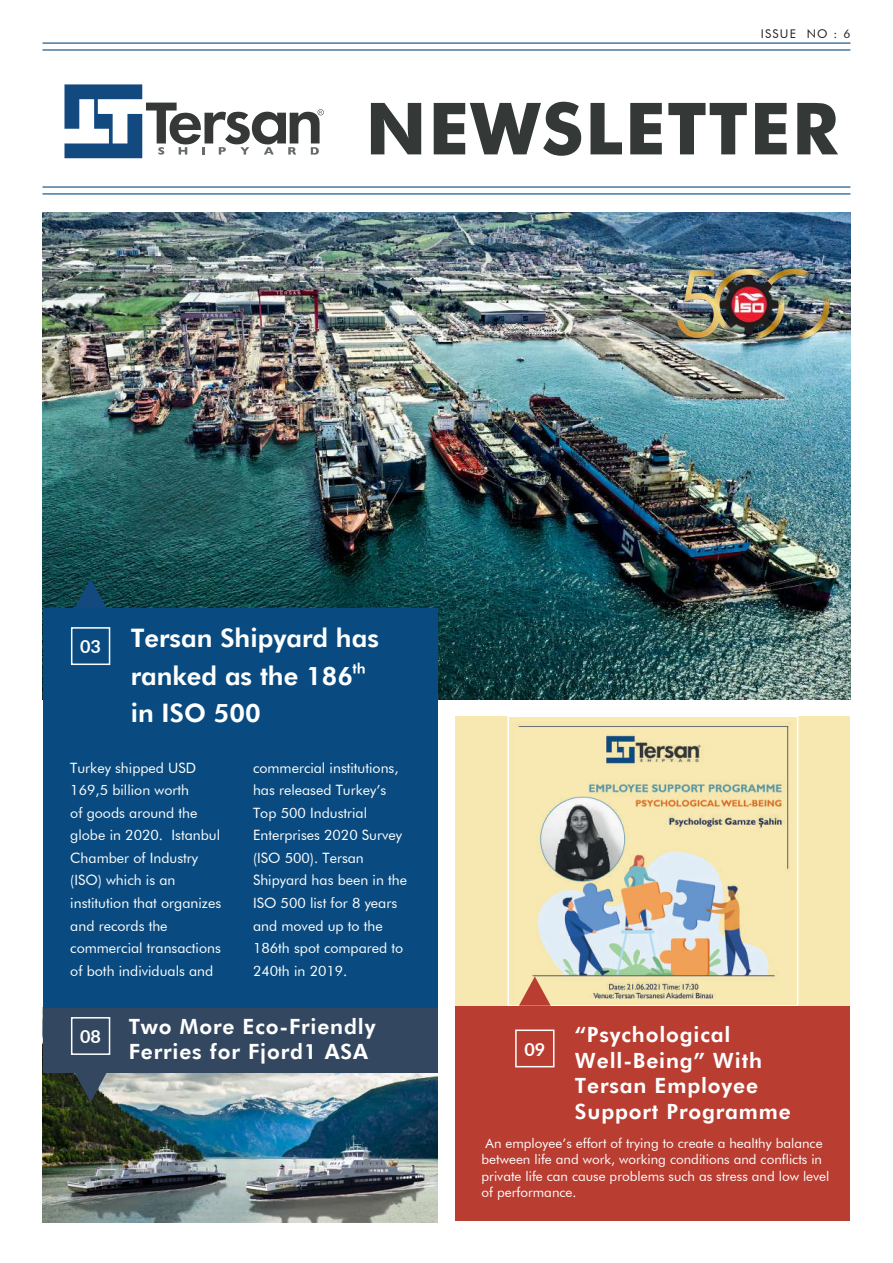
<style>
.page{position:relative;width:893px;height:1263px;background:#fff}
.page>*{position:absolute;margin:0;border:0;box-sizing:border-box;transform-origin:0 0}
.t1{font:700 72px "Futura BT";letter-spacing:.02em;color:#343837}
.t2{font:800 25.5px/37.5px "Futura BT";color:#fff}
.t3{font:800 21px/25.5px "Futura BT";letter-spacing:.04em;color:#fff}
.t4{font:700 18px "Lato";color:#fff}
.t5{font:14.25px/22.5px "Futura BT";color:#fff}
.t6{font:13.5px/16.5px "Futura BT";color:#fff}
.t7{font:12px "Futura BT";letter-spacing:.1em;color:#231f20}
</style>
<div class="page">
<div style="left:455px;top:716px;width:395px;height:290px;background:#f6e8b0"></div>
<img style="left:43px;top:213px;width:807px;height:486px">
<img style="left:518px;top:723px;width:271px;height:276px">
<div style="left:507px;top:716px;width:291px;height:290px;border:2px solid #fff"></div>
<img style="left:665px;top:259px;width:173px;height:83px">
<img style="left:43px;top:1007px;width:395px;height:215px">
<div style="left:455px;top:1006px;width:395px;height:214px;background:#b93d31"></div>
<div style="left:43px;top:1007px;width:394px;height:66px;background:#334860"></div>
<svg style="left:64px;top:84px;width:260px;height:74px"></svg>
<div style="left:43px;top:608px;width:394px;height:399px;background:#094b80"></div>
<svg style="left:352px;top:663px;width:13px;height:10px"></svg>
<div style="left:71px;top:627px;width:39px;height:38px;border:2px solid #fff"></div>
<div style="left:515px;top:1029px;width:39px;height:38px;border:2px solid #fff"></div>
<div style="left:71px;top:1017px;width:39px;height:38px;border:2px solid #fff"></div>
<svg style="left:75px;top:579px;width:32px;height:29px"></svg>
<svg style="left:75px;top:1073px;width:32px;height:29px"></svg>
<svg style="left:519px;top:976px;width:32px;height:30px"></svg>
<hr style="left:43px;top:186px;width:807px;height:2px;background:#0a4a80">
<hr style="left:43px;top:193px;width:807px;height:1px;background:#0a4a80">
<hr style="left:43px;top:43px;width:807px;height:1px;background:#0a4a80">
<hr style="left:43px;top:49px;width:807px;height:2px;background:#0a4a80">
<p class="t7" style="left:761px;top:26px;width:91px">ISSUE NO : 6</p>
<h1 class="t1" style="left:365px;top:85px;width:474px">NEWSLETTER</h1>
<h2 class="t2" style="left:131px;top:619px;width:250px">Tersan Shipyard has ranked as the 186 in ISO 500</h2>
<p class="t5" style="left:70px;top:756px;width:152px">Turkey shipped USD<br>169,5 billion worth<br>of goods around the globe in 2020. Istanbul<br>Chamber of Industry (ISO) which is an institution that organizes and records the commercial transactions of both individuals and</p>
<p class="t5" style="left:253px;top:756px;width:156px">commercial institutions, has released Turkey’s<br>Top 500 Industrial<br>Enterprises 2020 Survey (ISO 500). Tersan<br>Shipyard has been in the<br>ISO 500 list for 8 years and moved up to the<br>186th spot compared to<br>240th in 2019.</p>
<p class="t4" style="left:80px;top:633px;width:22px">03</p>
<p class="t4" style="left:80px;top:1023px;width:22px">08</p>
<h3 class="t3" style="left:129px;top:1013px;width:248px">Two More Eco-Friendly<br>Ferries for Fjord1 ASA</h3>
<p class="t4" style="left:524px;top:1036px;width:22px">09</p>
<h3 class="t3" style="left:575px;top:1021px;width:217px">“Psychological<br>Well-Being” With<br>Tersan Employee<br>Support Programme</h3>
<p class="t6" style="left:482px;top:1135px;width:349px">An employee’s effort of trying to create a healthy balance between life and work, working conditions and conflicts in private life can cause problems such as stress and low level of performance.</p>
</div>
